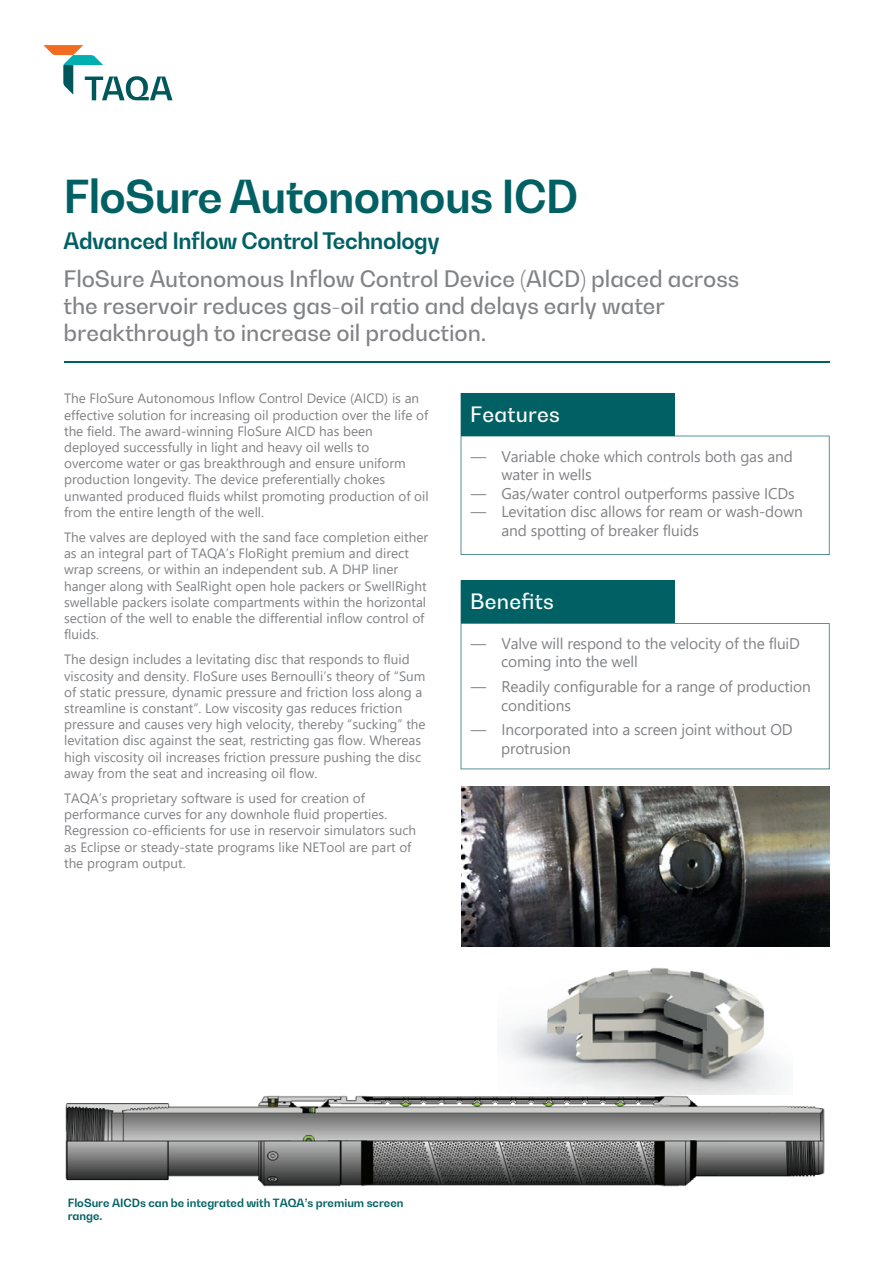
<style>
.page{position:relative;width:893px;height:1263px;background:#fff}
.page>*{position:absolute;margin:0;border:0;box-sizing:border-box;transform-origin:0 0}
.t1{font:700 45px "Bw Gradual";letter-spacing:-.015em;color:#006063}
.t2{font:500 22.5px/27px "Bw Gradual";letter-spacing:-.005em;color:#808285}
.t3{font:700 22.5px "Bw Gradual";letter-spacing:-.015em;color:#006063}
.t4{font:500 21px "Bw Gradual";letter-spacing:.01em;color:#fff}
.t5{font:15.45px/18.6px "Segoe UI";letter-spacing:-.01em;color:#808285}
.t6{font:13.5px/16.2px "Segoe UI";color:#808285}
.t7{font:700 11.25px/13.5px "Bw Gradual";color:#006063}
</style>
<div class="page">
<svg style="left:43px;top:45px;width:130px;height:55px"></svg>
<img style="left:503px;top:968px;width:283px;height:126px">
<hr style="left:64px;top:361px;width:765px;height:2px;background:#006063">
<svg style="left:461px;top:393px;width:368px;height:162px"></svg>
<div style="left:461px;top:580px;width:214px;height:43px;background:#006063"></div>
<svg style="left:461px;top:623px;width:368px;height:146px"></svg>
<img style="left:65px;top:1095px;width:759px;height:92px">
<img style="left:461px;top:786px;width:368px;height:160px">
<h1 class="t1" style="left:64px;top:167px;width:516px">FloSure Autonomous ICD</h1>
<h2 class="t3" style="left:64px;top:226px;width:378px">Advanced Inflow Control Technology</h2>
<h2 class="t2" style="left:64px;top:264px;width:677px">FloSure Autonomous Inflow Control Device (AICD) placed across the reservoir reduces gas-oil ratio and delays early water breakthrough to increase oil production.</h2>
<p class="t6" style="left:64px;top:389px;width:366px">The FloSure Autonomous Inflow Control Device (AICD) is an effective solution for increasing oil production over the life of the field. The award-winning FloSure AICD has been deployed successfully in light and heavy oil wells to overcome water or gas breakthrough and ensure uniform production longevity. The device preferentially chokes unwanted produced fluids whilst promoting production of oil from the entire length of the well.</p>
<p class="t6" style="left:64px;top:528px;width:366px">The valves are deployed with the sand face completion either as an integral part of TAQA’s FloRight premium and direct wrap screens, or within an independent sub. A DHP liner hanger along with SealRight open hole packers or SwellRight swellable packers isolate compartments within the horizontal section of the well to enable the differential inflow control of fluids.</p>
<p class="t6" style="left:64px;top:650px;width:363px">The design includes a levitating disc that responds to fluid viscosity and density. FloSure uses Bernoulli’s theory of “Sum of static pressure, dynamic pressure and friction loss along a streamline is constant”. Low viscosity gas reduces friction pressure and causes very high velocity, thereby “sucking” the levitation disc against the seat, restricting gas flow. Whereas high viscosity oil increases friction pressure pushing the disc away from the seat and increasing oil flow.</p>
<p class="t6" style="left:64px;top:789px;width:354px">TAQA’s proprietary software is used for creation of performance curves for any downhole fluid properties.<br>Regression co-efficients for use in reservoir simulators such as Eclipse or steady-state programs like NETool are part of the program output.</p>
<h3 class="t4" style="left:470px;top:401px;width:91px">Features</h3>
<p class="t5" style="left:501px;top:445px;width:293px;text-indent:-31px">— Variable choke which controls both gas and water in wells</p>
<p class="t5" style="left:471px;top:482px;width:325px">— Gas/water control outperforms passive ICDs</p>
<p class="t5" style="left:501px;top:501px;width:303px;text-indent:-31px">— Levitation disc allows for ream or wash-down and spotting of breaker fluids</p>
<h3 class="t4" style="left:470px;top:588px;width:85px">Benefits</h3>
<p class="t5" style="left:501px;top:633px;width:300px;text-indent:-30px">— Valve will respond to the velocity of the fluiD coming into the well</p>
<p class="t5" style="left:501px;top:676px;width:311px;text-indent:-30px">— Readily configurable for a range of production conditions</p>
<p class="t5" style="left:501px;top:719px;width:293px;text-indent:-30px">— Incorporated into a screen joint without OD protrusion</p>
<p class="t7" style="left:68px;top:1195px;width:337px">FloSure AICDs can be integrated with TAQA’s premium screen range.</p>
</div>
